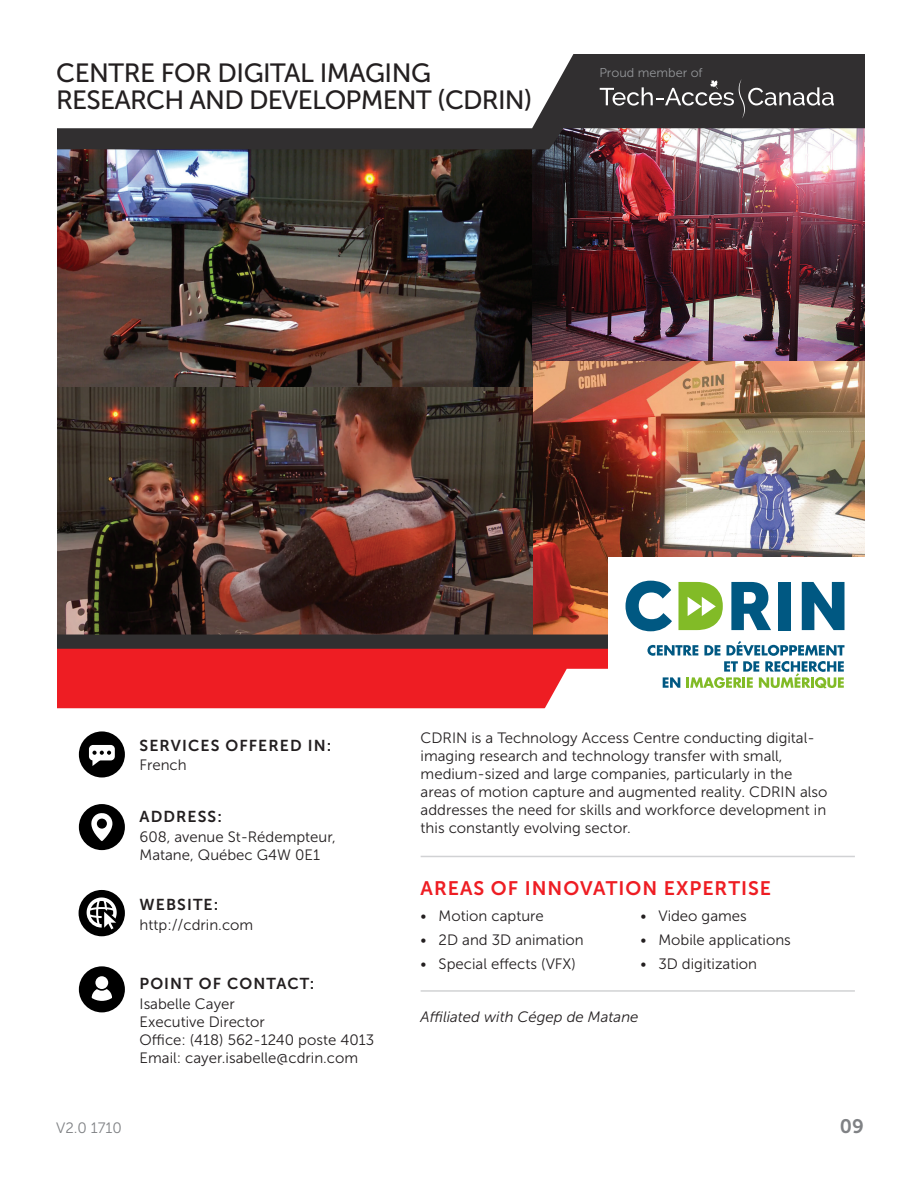
<style>
.page{position:relative;width:918px;height:1188px;background:#fff}
.page>*{position:absolute;margin:0;border:0;box-sizing:border-box;transform-origin:0 0}
.Heading_1{font:26.25px/27px "Museo Sans 500";letter-spacing:-.03em;color:#231f20}
.Heading_Red{font:19.5px "Museo Sans 700";letter-spacing:.05em;color:#ee1d23}
.Body{font:19.5px "Museo Sans 700";color:#808285}
.Subhead{font:15.75px "Museo Sans 700";letter-spacing:.07em;color:#231f20}
.Body-2{font:15px/18px "Museo Sans 300";color:#231f20}
.Body-3{font:italic 15px "Museo Sans 300";color:#231f20}
.Body-4{font:15px "Museo Sans 300";color:#808285}
.Body-5{font:12.75px "Museo Sans 300";color:#939598}
</style>
<div class="page">
<img style="left:533px;top:360px;width:332px;height:275px">
<img style="left:57px;top:149px;width:476px;height:238px">
<img style="left:533px;top:149px;width:332px;height:211px">
<img style="left:57px;top:387px;width:476px;height:248px">
<svg style="left:57px;top:54px;width:808px;height:95px;background:#544e50"></svg>
<div style="left:0;top:635px;width:725px;height:27px;background:#312f30"></div>
<div style="left:0;top:649px;width:641px;height:59px;background:#ee1d23"></div>
<svg style="left:57px;top:54px;width:533px;height:74px"></svg>
<svg style="left:600px;top:79px;width:234px;height:40px;background:#494848"></svg>
<div style="left:79px;top:966px;width:46px;height:46px;background:#000;border-radius:50%"></div>
<svg style="left:89px;top:989px;width:26px;height:23px"></svg>
<div style="left:95px;top:975px;width:14px;height:15px;background:#fff;border-radius:50%"></div>
<div style="left:94px;top:975px;width:16px;height:16px;border:2px solid #000;border-radius:50%"></div>
<div style="left:79px;top:804px;width:46px;height:46px;background:#000;border-radius:50%"></div>
<svg style="left:91px;top:813px;width:22px;height:28px"></svg>
<div style="left:79px;top:731px;width:46px;height:46px;background:#000;border-radius:50%"></div>
<div style="left:89px;top:745px;width:26px;height:15px;background:#fff;border-radius:4px"></div>
<svg style="left:92px;top:751px;width:19px;height:15px"></svg>
<div style="left:79px;top:890px;width:46px;height:46px;background:#000;border-radius:50%"></div>
<svg style="left:87px;top:897px;width:30px;height:32px"></svg>
<hr style="left:421px;top:856px;width:434px;height:1px;background:#d1d2d4">
<hr style="left:421px;top:990px;width:434px;height:2px;background:#d1d2d4">
<div style="left:608px;top:557px;width:310px;height:120px;background:#fff"></div>
<svg style="left:626px;top:581px;width:46px;height:50px"></svg>
<svg style="left:731px;top:582px;width:40px;height:48px"></svg>
<div style="left:779px;top:582px;width:12px;height:48px;background:#005882"></div>
<svg style="left:802px;top:582px;width:42px;height:48px"></svg>
<svg style="left:678px;top:582px;width:45px;height:48px"></svg>
<svg style="left:509px;top:641px;width:336px;height:68px"></svg>
<div style="left:0;top:0;width:56px;height:1188px;background:#fff"></div>
<p class="Heading_1" style="left:56px;top:59px;width:478px">CENTRE FOR DIGITAL IMAGING<br>RESEARCH AND DEVELOPMENT (CDRIN)</p>
<p class="Body-5" style="left:599px;top:66px;width:105px">Proud member of</p>
<p class="Subhead" style="left:140px;top:737px;width:193px">SERVICES OFFERED IN:</p>
<p class="Body-2" style="left:140px;top:756px;width:49px">French</p>
<p class="Subhead" style="left:140px;top:808px;width:84px">ADDRESS:</p>
<p class="Body-2" style="left:140px;top:828px;width:198px">608, avenue St-Rédempteur,<br>Matane, Québec G4W 0E1</p>
<p class="Subhead" style="left:140px;top:896px;width:80px">WEBSITE:</p>
<p class="Body-2" style="left:140px;top:916px;width:115px">http://cdrin.com</p>
<p class="Subhead" style="left:140px;top:975px;width:176px">POINT OF CONTACT:</p>
<p class="Body-2" style="left:140px;top:995px;width:97px">Isabelle Cayer</p>
<p class="Body-2" style="left:140px;top:1013px;width:236px">Executive Director<br>Office: (418) 562-1240 poste 4013</p>
<p class="Body-2" style="left:140px;top:1049px;width:220px">Email: cayer.isabelle@cdrin.com</p>
<p class="Body-2" style="left:421px;top:729px;width:408px">CDRIN is a Technology Access Centre conducting digital&shy;imaging research and technology transfer with small, medium-sized and large companies, particularly in the areas of motion capture and augmented reality. CDRIN also addresses the need for skills and workforce development in this constantly evolving sector.</p>
<p class="Heading_Red" style="left:421px;top:878px;width:352px">AREAS OF INNOVATION EXPERTISE</p>
<p class="Body-2" style="left:421px;top:907px;width:125px">• Motion capture</p>
<p class="Body-2" style="left:421px;top:931px;width:165px">• 2D and 3D animation</p>
<p class="Body-2" style="left:421px;top:955px;width:157px">• Special effects (VFX)</p>
<p class="Body-2" style="left:640px;top:907px;width:108px">• Video games</p>
<p class="Body-2" style="left:640px;top:931px;width:152px">• Mobile applications</p>
<p class="Body-2" style="left:640px;top:955px;width:118px">• 3D digitization</p>
<p class="Body-3" style="left:421px;top:1009px;width:219px">Affiliated with Cégep de Matane</p>
<p class="Body-4" style="left:56px;top:1120px;width:67px">V2.0 1710</p>
<p class="Body" style="left:840px;top:1116px;width:26px">09</p>
</div>
